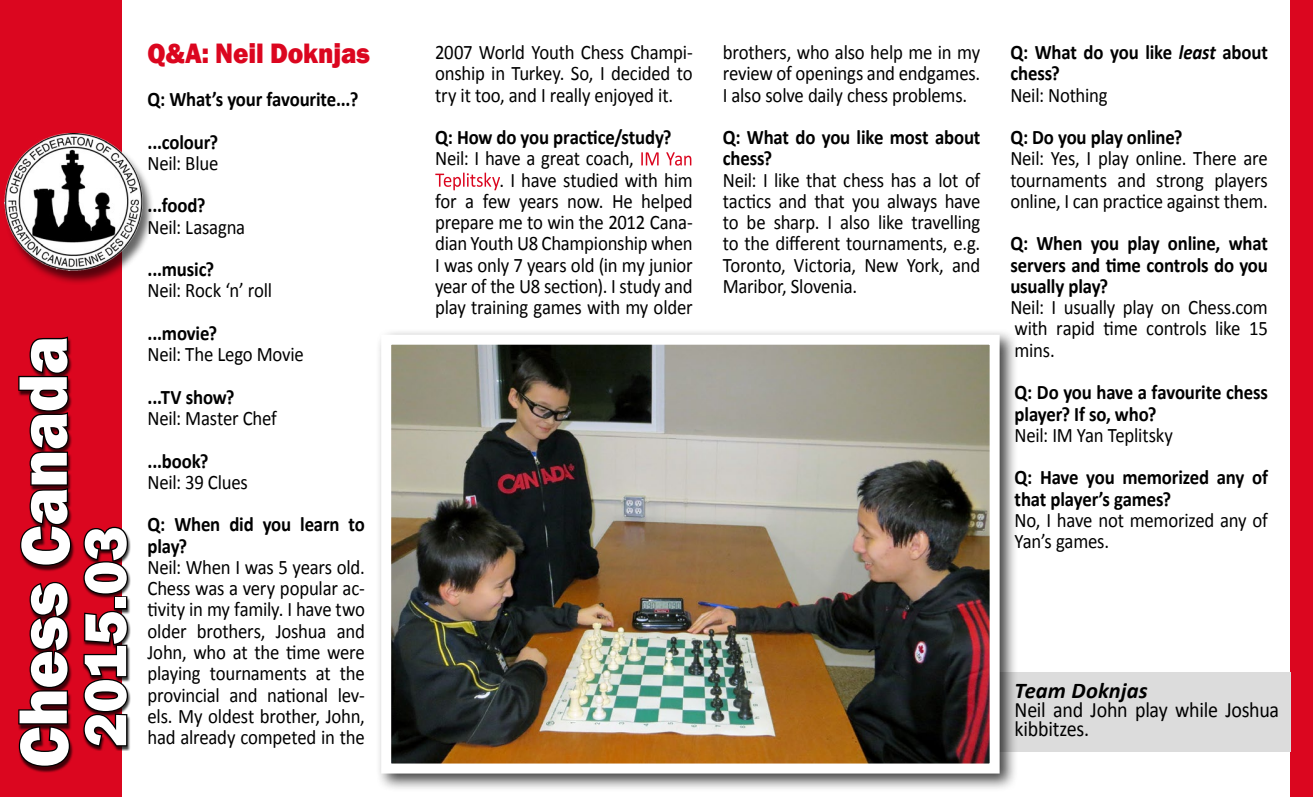
<style>
.page{position:relative;width:1313px;height:797px;background:#fff}
.page>*{position:absolute;margin:0;border:0;box-sizing:border-box;transform-origin:0 0}
.t1{font:800 70.88px "Franklin Gothic";letter-spacing:-.005em;color:#fff;scale:.92 1}
.t2{font:800 61.12px "Franklin Gothic";letter-spacing:-.005em;color:#fff;scale:.96 1}
.t3{font:800 28.88px "Franklin Gothic";letter-spacing:-.005em;color:#db061f;scale:.91 1}
.t4{font:italic 700 22.5px "Calibri";letter-spacing:.01em;color:#000}
.t5{font:22px/18.8px "Calibri";letter-spacing:-.015em;color:#000;scale:.91 1}
.t6{font:20.62px/21.2px "Calibri";letter-spacing:-.015em;color:#000;text-align:justify;scale:.91 1}
.t7{font:700 20.62px/21.2px "Calibri";letter-spacing:-.01em;color:#000;scale:.91 1}
.s1{font-weight:700}
.s2{color:#fff}
.s3{font-style:italic}
</style>
<div class="page">
<div style="left:0;top:0;width:122px;height:796px;background:#db061f"></div>
<div style="left:1290px;top:0;width:22px;height:796px;background:#db061f"></div>
<div style="left:4px;top:135px;width:150px;height:150px;background:#000;opacity:.6"></div>
<img style="left:5px;top:133px;width:139px;height:138px">
<div style="left:18px;top:338px;width:57px;height:434px;background:#000;opacity:.7"></div>
<svg style="left:18px;top:580px;width:53px;height:187px"></svg>
<svg style="left:18px;top:336px;width:54px;height:231px"></svg>
<div style="left:82px;top:527px;width:49px;height:224px;background:#000;opacity:.75"></div>
<svg style="left:82px;top:609px;width:47px;height:139px"></svg>
<div style="left:114px;top:596px;width:13px;height:13px;border:2px solid #000"></div>
<svg style="left:82px;top:526px;width:47px;height:69px"></svg>
<div style="left:991px;top:672px;width:299px;height:79px;background:#dcdcdc"></div>
<div style="left:375px;top:328px;width:643px;height:463px;background:#000;opacity:.75"></div>
<img style="left:392px;top:345px;width:596px;height:417px">
<div style="left:381px;top:334px;width:618px;height:439px;border:10px solid #fff"></div>
<h1 class="t1" style="left:-3px;top:767px;width:470px;rotate:-90deg">Chess Canada</h1>
<h2 class="t2" style="left:66px;top:746px;width:231px;rotate:-90deg">2015.03</h2>
<h3 class="t3" style="left:148px;top:35px;width:246px">Q&amp;A: Neil Doknjas</h3>
<p class="t7" style="left:148px;top:77px;width:233px;line-height:42.5px">Q: What’s your favourite...? ...colour?</p>
<p class="t6" style="left:148px;top:151px;width:79px">Neil: Blue</p>
<p class="t7" style="left:148px;top:194px;width:65px">...food?</p>
<p class="t6" style="left:148px;top:215px;width:109px">Neil: Lasagna</p>
<p class="t7" style="left:148px;top:257px;width:75px">...music?</p>
<p class="t6" style="left:148px;top:279px;width:138px">Neil: Rock ‘n’ roll</p>
<p class="t7" style="left:148px;top:321px;width:78px">...movie?</p>
<p class="t6" style="left:148px;top:342px;width:173px">Neil: The Lego Movie</p>
<p class="t7" style="left:148px;top:385px;width:97px">...TV show?</p>
<p class="t6" style="left:148px;top:406px;width:144px">Neil: Master Chef</p>
<p class="t7" style="left:148px;top:449px;width:69px">...book?</p>
<p class="t6" style="left:148px;top:470px;width:112px">Neil: 39 Clues</p>
<p class="t7" style="left:148px;top:512px;width:240px">Q: When did you learn to play?</p>
<p class="t6" style="left:148px;top:555px;width:240px">Neil: When I was 5 years old.<br>Chess was a very popular ac&shy;tivity in my family. I have two older brothers, Joshua and John, who at the time were playing tournaments at the provincial and national lev&shy;els. My oldest brother, John, had already competed in the</p>
<p class="t6" style="left:435px;top:41px;width:284px">2007 World Youth Chess Champi&shy;onship in Turkey. So, I decided to try it too, and I really enjoyed it.</p>
<p class="t6" style="left:435px;top:126px;width:284px;text-align:left"><span class="s1">Q: How do you practice/study?<br></span>Neil: I have a great coach, <span class="s2">IM Yan<br>Teplitsky</span>. I have studied with him for a few years now. He helped prepare me to win the 2012 Cana&shy;dian Youth U8 Championship when<br>I was only 7 years old (in my junior year of the U8 section). I study and play training games with my older</p>
<p class="t6" style="left:722px;top:41px;width:284px">brothers, who also help me in my review of openings and endgames.<br>I also solve daily chess problems.</p>
<p class="t7" style="left:722px;top:126px;width:285px">Q: What do you like most about chess?</p>
<p class="t6" style="left:722px;top:168px;width:284px">Neil: I like that chess has a lot of tactics and that you always have to be sharp. I also like travelling to the different tournaments, e.g.<br>Toronto, Victoria, New York, and Maribor, Slovenia.</p>
<p class="t7" style="left:1010px;top:40px;width:284px">Q: What do you like <span class="s3">least</span> about chess?</p>
<p class="t6" style="left:1010px;top:83px;width:108px">Neil: Nothing</p>
<p class="t7" style="left:1010px;top:125px;width:191px">Q: Do you play online?</p>
<p class="t6" style="left:1010px;top:147px;width:284px">Neil: Yes, I play online. There are tournaments and strong players online, I can practice against them.</p>
<p class="t7" style="left:1010px;top:232px;width:284px;text-align:justify">Q: When you play online, what servers and time controls do you usually play?</p>
<p class="t6" style="left:1010px;top:295px;width:284px">Neil: I usually play on Chess.com with rapid time controls like 15 mins.</p>
<p class="t7" style="left:1014px;top:380px;width:280px">Q: Do you have a favourite chess player? If so, who?</p>
<p class="t6" style="left:1014px;top:423px;width:175px">Neil: IM Yan Teplitsky</p>
<p class="t7" style="left:1014px;top:465px;width:280px">Q: Have you memorized any of that player’s games?</p>
<p class="t6" style="left:1014px;top:508px;width:280px">No, I have not memorized any of<br>Yan’s games.</p>
<p class="t4" style="left:1014px;top:676px;width:135px">Team Doknjas</p>
<p class="t5" style="left:1014px;top:699px;width:292px">Neil and John play while Joshua kibbitzes.</p>
</div>
